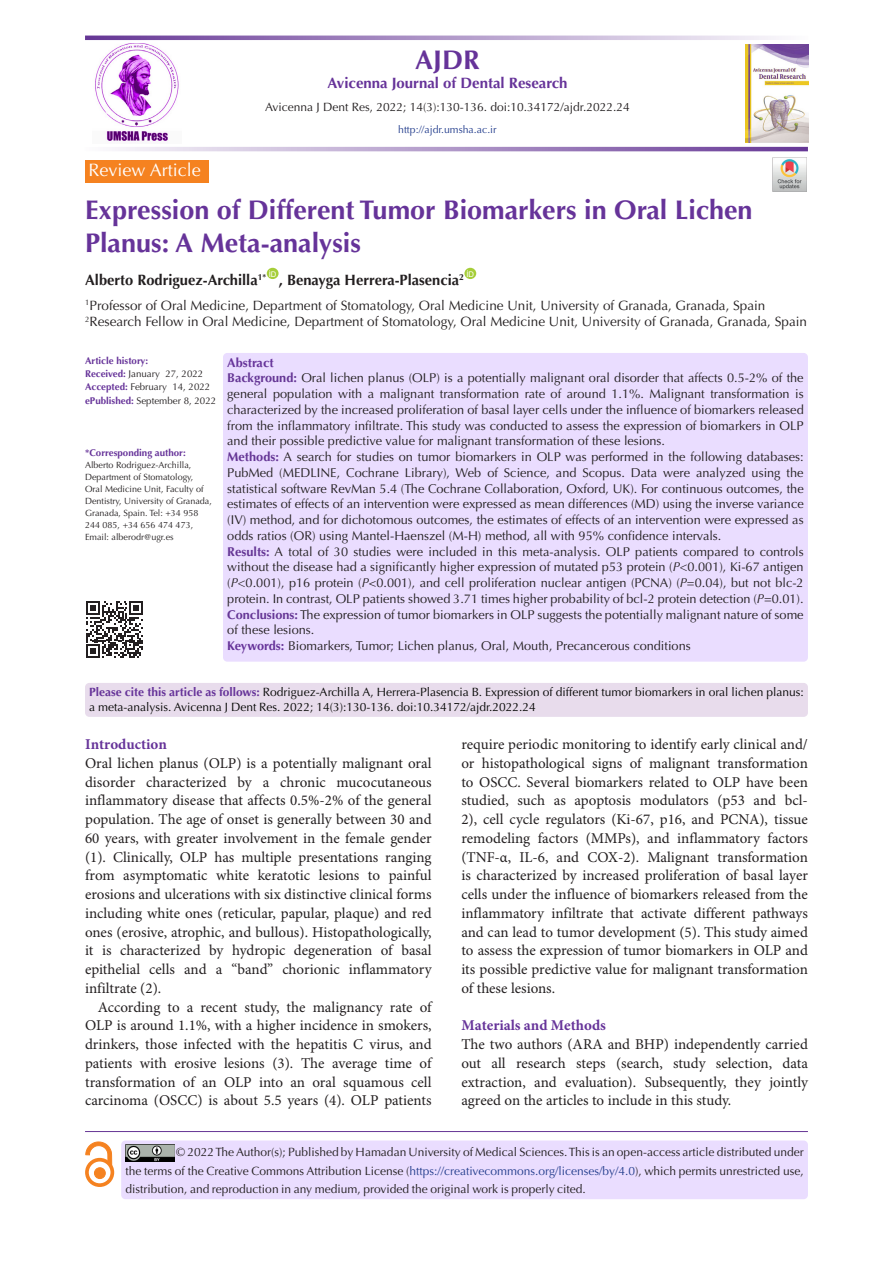
<style>
.page{position:relative;width:893px;height:1263px;background:#fff}
.page>*{position:absolute;margin:0;border:0;box-sizing:border-box;transform-origin:0 0}
.t1{font:700 27px/33px "Optima LT Std";color:#639}
.t2{font:18px "Optima LT Std";color:#fff}
.t3{font:15px/18.8px "Minion Pro";color:#231f20;text-align:justify}
.t4{font:700 15px "Optima LT Std";color:#231f20}
.heading_1{font:700 15px "Minion Pro";color:#639}
.t5{font:700 15px "Optima LT Std";color:#639}
.t6{font:13.5px "Optima LT Std";color:#231f20}
.t7{font:12.75px/15.8px "Optima LT Std";color:#231f20;text-align:justify}
.t8{font:700 12.75px "Optima LT Std";color:#639}
.t9{font:12px/18px "Optima LT Std";color:#221e1f;text-align:justify}
.t10{font:12px/15px "Optima LT Std";color:#040503}
.t11{font:12px "Optima LT Std";color:#231f20}
.Body_Text{font:10.5px "Optima LT Std";color:#253f8e}
.t12{font:9.75px "Optima LT Std";color:#231f20}
.t13{font:700 9.75px "Optima LT Std";color:#639}
.t14{font:9px/12px "Optima LT Std";color:#231f20}
.t15{font:7.8px "Arial";color:#fff}
.s1{font-weight:700;color:#639}
.s2{font-weight:700;color:#653695}
.s3{font-style:italic}
.s4{color:#231f20}
.s5{color:#253f8e}
</style>
<div class="page">
<hr style="left:85px;top:1131px;width:723px;height:1px;background:#663695">
<div style="left:121px;top:1140px;width:687px;height:59px;background:#eaddff;border-radius:4px"></div>
<img style="left:125px;top:1145px;width:49px;height:17px">
<div style="left:267px;top:268px;width:12px;height:11px;background:#a6ce39;border-radius:50%"></div>
<div style="left:464px;top:268px;width:12px;height:11px;background:#a6ce39;border-radius:50%"></div>
<div style="left:85px;top:160px;width:123px;height:22px;background:#f58220"></div>
<img style="left:773px;top:158px;width:34px;height:34px">
<div style="left:85px;top:683px;width:723px;height:34px;background:#e8dcec;border-radius:4px"></div>
<svg style="left:115px;top:147px;width:693px;height:4px;background:#ad95c6"></svg>
<svg style="left:85px;top:36px;width:694px;height:4px;background:#ad95c6"></svg>
<div style="left:223px;top:353px;width:585px;height:309px;background:#eaddff;border-radius:4px"></div>
<svg style="left:86px;top:601px;width:57px;height:57px"></svg>
<div style="left:94px;top:1168px;width:11px;height:10px;background:#f58220;border-radius:50%"></div>
<div style="left:94px;top:1167px;width:11px;height:12px;border:1px solid #f58220;border-radius:50%"></div>
<div style="left:85px;top:1158px;width:29px;height:29px;border:4px solid #f58220;border-radius:50%"></div>
<svg style="left:86px;top:1142px;width:26px;height:24px"></svg>
<img style="left:95px;top:43px;width:84px;height:100px">
<img style="left:745px;top:45px;width:63px;height:97px">
<p class="t2" style="left:88px;top:160px;width:114px">Review Article</p>
<p class="t1" style="left:415px;top:43px;width:66px">AJDR</p>
<p class="t5" style="left:327px;top:74px;width:241px">Avicenna Journal of Dental Research</p>
<p class="t11" style="left:265px;top:100px;width:366px">Avicenna J Dent Res, 2022; 14(3):130-136. doi:10.34172/ajdr.2022.24</p>
<p class="Body_Text" style="left:398px;top:124px;width:100px">http://ajdr.umsha.ac.ir</p>
<p class="t1" style="left:85px;top:194px;width:669px">Expression of Different Tumor Biomarkers in Oral Lichen<br>Planus: A Meta-analysis</p>
<p class="t4" style="left:85px;top:271px;width:183px">Alberto Rodriguez-Archilla<sup>1*</sup></p>
<p class="t15" style="left:269px;top:268px;width:9px">ID</p>
<p class="t4" style="left:279px;top:271px;width:187px">, Benayga Herrera-Plasencia<sup>2</sup></p>
<p class="t15" style="left:466px;top:268px;width:9px">ID</p>
<p class="t6" style="left:85px;top:297px;width:682px"><sup>1</sup>Professor of Oral Medicine, Department of Stomatology, Oral Medicine Unit, University of Granada, Granada, Spain</p>
<p class="t6" style="left:85px;top:314px;width:723px"><sup>2</sup>Research Fellow in Oral Medicine, Department of Stomatology, Oral Medicine Unit, University of Granada, Granada, Spain</p>
<p class="t13" style="left:85px;top:355px;width:65px">Article history:</p>
<p class="t12" style="left:85px;top:368px;width:120px"><span class="s1">Received:</span> January 27, 2022</p>
<p class="t12" style="left:85px;top:381px;width:127px"><span class="s1">Accepted:</span> February 14, 2022</p>
<p class="t12" style="left:85px;top:395px;width:133px"><span class="s1">ePublished:</span> September 8, 2022</p>
<p class="t13" style="left:85px;top:447px;width:102px">*Corresponding author:</p>
<p class="t14" style="left:85px;top:459px;width:128px">Alberto Rodriguez-Archilla,<br>Department of Stomatology,<br>Oral Medicine Unit, Faculty of<br>Dentistry, University of Granada,<br>Granada, Spain. Tel: +34 958<br>244 085, +34 656 474 473,</p>
<p class="t14" style="left:85px;top:531px;width:90px">Email: alberodr@ugr.es</p>
<p class="t8" style="left:227px;top:355px;width:48px">Abstract</p>
<p class="t7" style="left:227px;top:370px;width:578px"><span class="s2">Background:</span> Oral lichen planus (OLP) is a potentially malignant oral disorder that affects 0.5-2% of the general population with a malignant transformation rate of around 1.1%. Malignant transformation is characterized by the increased proliferation of basal layer cells under the influence of biomarkers released from the inflammatory infiltrate. This study was conducted to assess the expression of biomarkers in OLP and their possible predictive value for malignant transformation of these lesions.</p>
<p class="t7" style="left:227px;top:449px;width:578px"><span class="s2">Methods:</span> A search for studies on tumor biomarkers in OLP was performed in the following databases:<br>PubMed (MEDLINE, Cochrane Library), Web of Science, and Scopus. Data were analyzed using the statistical software RevMan 5.4 (The Cochrane Collaboration, Oxford, UK). For continuous outcomes, the estimates of effects of an intervention were expressed as mean differences (MD) using the inverse variance (IV) method, and for dichotomous outcomes, the estimates of effects of an intervention were expressed as odds ratios (OR) using Mantel-Haenszel (M-H) method, all with 95% confidence intervals.</p>
<p class="t7" style="left:227px;top:544px;width:578px"><span class="s2">Results:</span> A total of 30 studies were included in this meta-analysis. OLP patients compared to controls without the disease had a significantly higher expression of mutated p53 protein (<span class="s3">P</span>&lt;0.001), Ki-67 antigen (<span class="s3">P</span>&lt;0.001), p16 protein (<span class="s3">P&lt;</span>0.001), and cell proliferation nuclear antigen (PCNA) (<span class="s3">P</span>=0.04), but not blc-2 protein. In contrast, OLP patients showed 3.71 times higher probability of bcl-2 protein detection (<span class="s3">P</span>=0.01).</p>
<p class="t7" style="left:227px;top:607px;width:578px"><span class="s2">Conclusions:</span> The expression of tumor biomarkers in OLP suggests the potentially malignant nature of some of these lesions.</p>
<p class="t7" style="left:227px;top:638px;width:465px"><span class="s1">Keywords:</span> Biomarkers, Tumor; Lichen planus, Oral, Mouth, Precancerous conditions</p>
<p class="t10" style="left:89px;top:684px;width:716px"><span class="s1">Please cite this article as follows:</span> Rodriguez-Archilla A, Herrera-Plasencia B. Expression of different tumor biomarkers in oral lichen planus: a meta-analysis. Avicenna J Dent Res. 2022; 14(3):130-136. doi:10.34172/ajdr.2022.24</p>
<p class="t3" style="left:461px;top:735px;width:348px">require periodic monitoring to identify early clinical and/ or histopathological signs of malignant transformation to OSCC. Several biomarkers related to OLP have been studied, such as apoptosis modulators (p53 and bcl-2), cell cycle regulators (Ki-67, p16, and PCNA), tissue remodeling factors (MMPs), and inflammatory factors (TNF-α, IL-6, and COX-2). Malignant transformation is characterized by increased proliferation of basal layer cells under the influence of biomarkers released from the inflammatory infiltrate that activate different pathways and can lead to tumor development (5). This study aimed to assess the expression of tumor biomarkers in OLP and its possible predictive value for malignant transformation of these lesions.</p>
<p class="heading_1" style="left:461px;top:1015px;width:146px">Materials and Methods</p>
<p class="t3" style="left:461px;top:1035px;width:348px">The two authors (ARA and BHP) independently carried out all research steps (search, study selection, data extraction, and evaluation). Subsequently, they jointly agreed on the articles to include in this study.</p>
<p class="t9" style="left:125px;top:1143px;width:680px;text-indent:51px"><span class="s4">© 2022 The Author(s); Published by Hamadan University of Medical Sciences.</span> This is an open-access article distributed under the terms of the Creative Commons Attribution License (<span class="s5">https://creativecommons.org/licenses/by/4.0</span>), which permits unrestricted use, distribution, and reproduction in any medium, provided the original work is properly cited.</p>
<p class="heading_1" style="left:85px;top:734px;width:83px">Introduction</p>
<p class="t3" style="left:85px;top:754px;width:348px">Oral lichen planus (OLP) is a potentially malignant oral disorder characterized by a chronic mucocutaneous inflammatory disease that affects 0.5%-2% of the general population. The age of onset is generally between 30 and 60 years, with greater involvement in the female gender (1). Clinically, OLP has multiple presentations ranging from asymptomatic white keratotic lesions to painful erosions and ulcerations with six distinctive clinical forms including white ones (reticular, papular, plaque) and red ones (erosive, atrophic, and bullous). Histopathologically, it is characterized by hydropic degeneration of basal epithelial cells and a “band” chorionic inflammatory infiltrate (2).</p>
<p class="t3" style="left:85px;top:998px;width:348px;text-indent:13px">According to a recent study, the malignancy rate of OLP is around 1.1%, with a higher incidence in smokers, drinkers, those infected with the hepatitis C virus, and patients with erosive lesions (3). The average time of transformation of an OLP into an oral squamous cell carcinoma (OSCC) is about 5.5 years (4). OLP patients</p>
</div>
